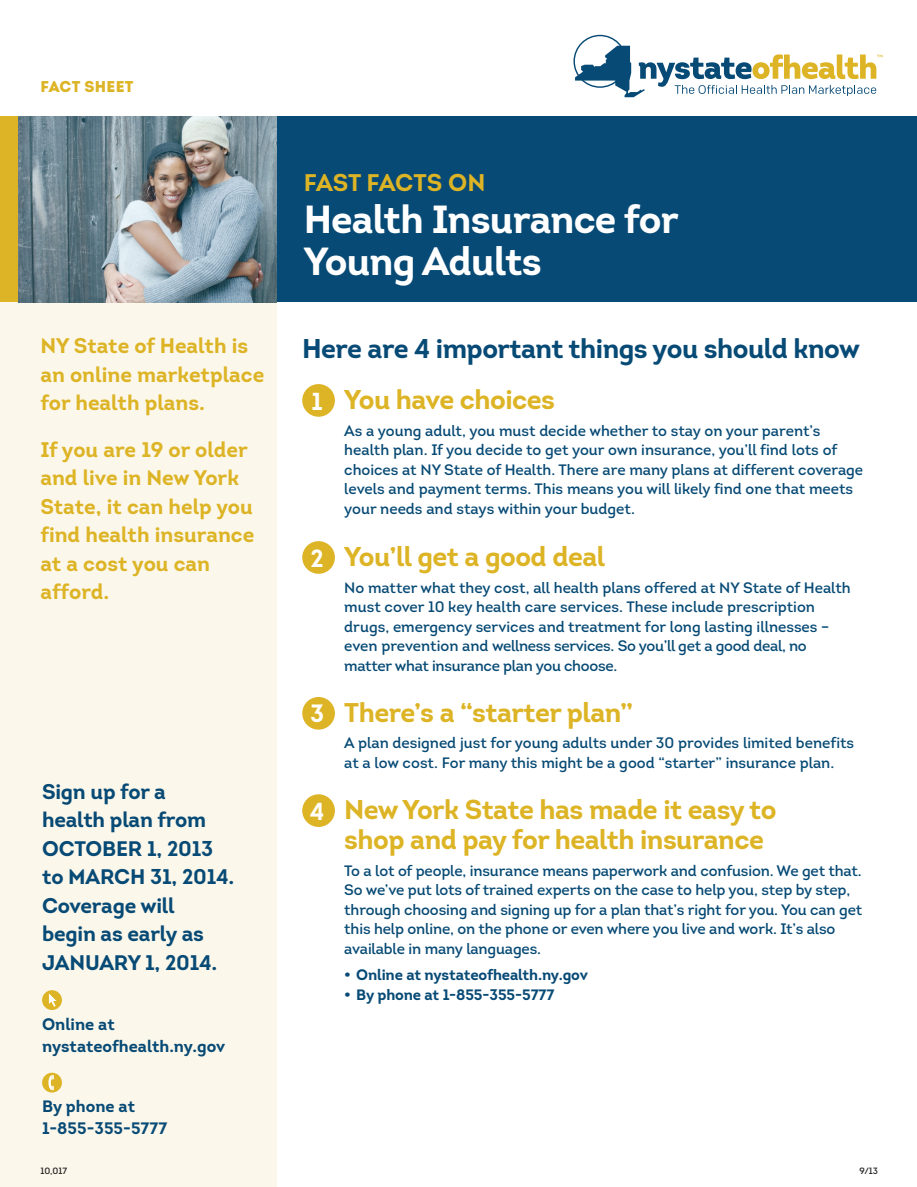
<style>
.page{position:relative;width:917px;height:1187px;background:#fff}
.page>*{position:absolute;margin:0;border:0;box-sizing:border-box;transform-origin:0 0}
.t1{font:700 39px/42px "Intro";letter-spacing:-.02em;color:#fff}
.t2{font:700 27px/30px "Intro";letter-spacing:-.02em;color:#ddb425}
.t3{font:700 27px/51.6px "Intro";letter-spacing:-.02em;color:#074a75}
.t4{font:700 24px "Intro";letter-spacing:-.02em;color:#ddb425}
.t5{font:700 21px/28.5px "Intro";color:#ddb425}
.t6{font:700 21px/28.5px "Intro";letter-spacing:-.01em;color:#074a75}
.t7{font:700 16.5px/22.5px "Intro";color:#074a75}
.t8{font:900 15.6px "Intro";letter-spacing:.02em;color:#ddb425}
.t9{font:15px/19.5px "Intro";letter-spacing:-.005em;color:#074a75}
.t10{font:700 15px "Intro";letter-spacing:-.01em;color:#074a75}
.t11{font:9px "Intro";color:#231f20}
.s1{font-size:24.45px;color:#fff}
.s2{color:#ddb425}
</style>
<div class="page">
<div style="left:0;top:291px;width:277px;height:896px;background:#fbf7eb"></div>
<div style="left:302px;top:384px;width:33px;height:33px;background:#ddb425;border-radius:50%"></div>
<div style="left:302px;top:541px;width:33px;height:33px;background:#ddb425;border-radius:50%"></div>
<div style="left:302px;top:697px;width:33px;height:32px;background:#ddb425;border-radius:50%"></div>
<div style="left:302px;top:794px;width:33px;height:33px;background:#ddb425;border-radius:50%"></div>
<div style="left:42px;top:990px;width:20px;height:20px;background:#ddb425;border-radius:50%"></div>
<svg style="left:49px;top:993px;width:7px;height:14px"></svg>
<div style="left:42px;top:1072px;width:20px;height:20px;background:#ddb425;border-radius:50%"></div>
<svg style="left:48px;top:1075px;width:6px;height:15px"></svg>
<div style="left:277px;top:116px;width:639px;height:186px;background:#074a75"></div>
<div style="left:0;top:116px;width:20px;height:186px;background:#ddb425"></div>
<img style="left:18px;top:116px;width:259px;height:186px">
<svg style="left:573px;top:35px;width:309px;height:62px"></svg>
<p class="t8" style="left:40px;top:76px;width:95px">FACT SHEET</p>
<h3 class="t5" style="left:40px;top:331px;width:225px">NY State of Health is an online marketplace for health plans.</h3>
<h3 class="t5" style="left:40px;top:435px;width:215px">If you are 19 or older and live in New York<br>State, it can help you find health insurance at a cost you can afford.</h3>
<h3 class="t6" style="left:42px;top:777px;width:194px">Sign up for a<br>health plan from<br>OCTOBER 1, 2013 to MARCH 31, 2014.<br>Coverage will<br>begin as early as<br>JANUARY 1, 2014.</h3>
<p class="t7" style="left:42px;top:1012px;width:185px">Online at nystateofhealth.ny.gov</p>
<p class="t7" style="left:42px;top:1094px;width:127px">By phone at<br>1-855-355-5777</p>
<h3 class="t4" style="left:304px;top:168px;width:92px">Fast Fact</h3>
<h3 class="t4" style="left:426px;top:168px;width:31px">s on</h3>
<h1 class="t1" style="left:304px;top:198px;width:376px">Health Insurance for<br>Young Adults</h1>
<h2 class="t3" style="left:311px;top:322px;width:549px;text-indent:-9px">Here are 4 important things you should know<br><span class="s1">1</span> <span class="s2">You have choices</span></h2>
<p class="t9" style="left:344px;top:420px;width:520px">As a young adult, you must decide whether to stay on your parent’s health plan. If you decide to get your own insurance, you’ll find lots of choices at NY State of Health. There are many plans at different coverage levels and payment terms. This means you will likely find one that meets your needs and stays within your budget.</p>
<h2 class="t2" style="left:310px;top:542px;width:296px"><span class="s1">2</span> You’ll get a good deal</h2>
<p class="t9" style="left:344px;top:577px;width:508px">No matter what they cost, all health plans offered at NY State of Health must cover 10 key health care services. These include prescription drugs, emergency services and treatment for long lasting illnesses – even prevention and wellness services. So you’ll get a good deal, no matter what insurance plan you choose.</p>
<h2 class="t2" style="left:310px;top:697px;width:324px"><span class="s1">3</span> There’s a “starter plan”</h2>
<p class="t9" style="left:344px;top:733px;width:511px">A plan designed just for young adults under 30 provides limited benefits at a low cost. For many this might be a good “starter” insurance plan.</p>
<h2 class="t2" style="left:344px;top:795px;width:433px;text-indent:-34px"><span class="s1">4</span> New York State has made it easy to shop and pay for health insurance</h2>
<p class="t9" style="left:344px;top:861px;width:519px">To a lot of people, insurance means paperwork and confusion. We get that.<br>So we’ve put lots of trained experts on the case to help you, step by step, through choosing and signing up for a plan that’s right for you. You can get this help online, on the phone or even where you live and work. It’s also available in many languages.</p>
<p class="t10" style="left:344px;top:965px;width:245px">• Online at nystateofhealth.ny.gov</p>
<p class="t10" style="left:344px;top:984px;width:212px">• By phone at 1-855-355-5777</p>
<p class="t11" style="left:40px;top:1165px;width:28px">10,017</p>
<p class="t11" style="left:859px;top:1165px;width:20px">9/13</p>
</div>
